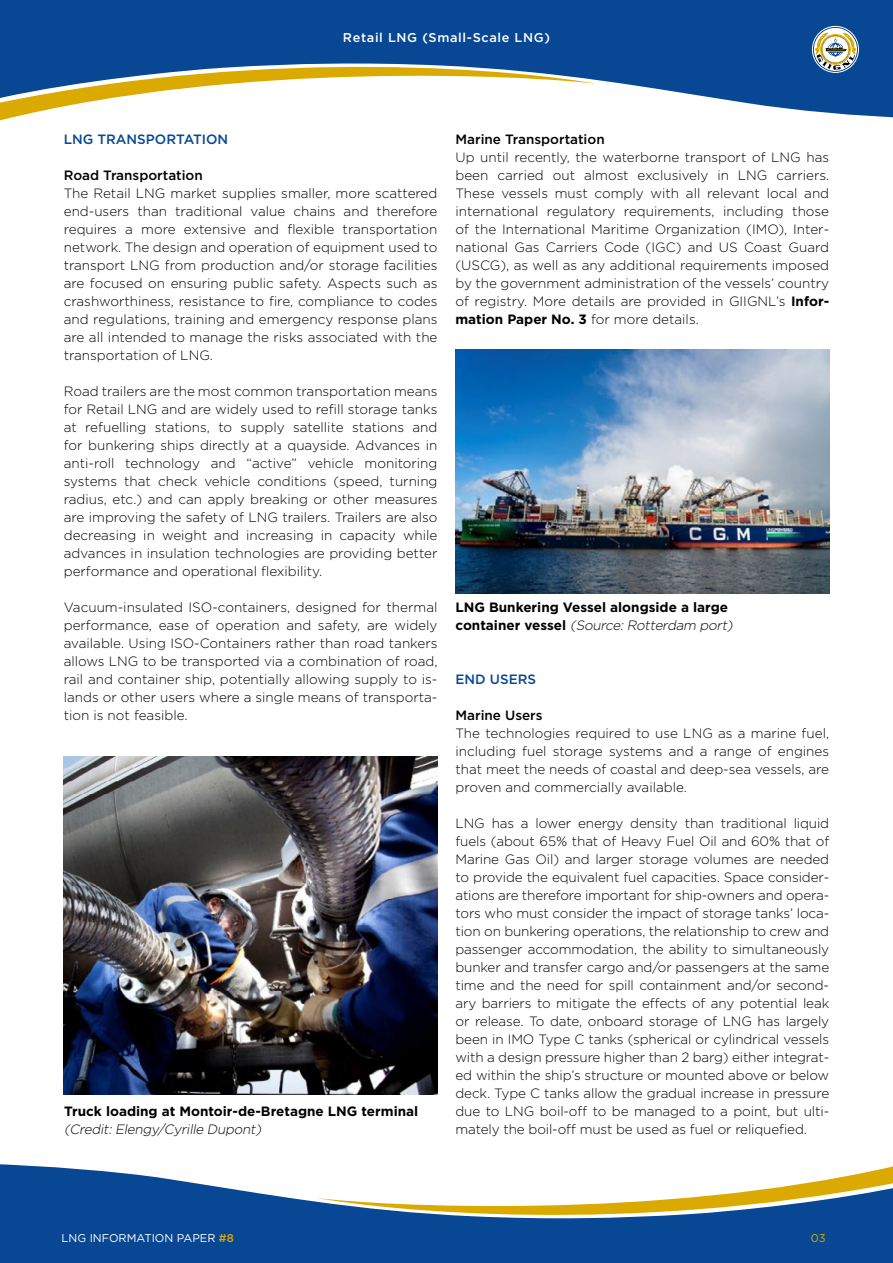
<style>
.page{position:relative;width:893px;height:1263px;background:#fff}
.page>*{position:absolute;margin:0;border:0;box-sizing:border-box;transform-origin:0 0}
.t1{font:300 13.5px/18px "Gotham";color:#000;text-align:justify}
.t2{font:700 13.5px/18px "Gotham";color:#000}
.t3{font:500 13.5px "Gotham";color:#000}
.t4{font:italic 300 13.5px "Gotham";color:#000}
.t5{font:500 13.5px "Gotham";color:#074793}
.t6{font:500 12.75px "Gotham";letter-spacing:.05em;color:#fff}
.t7{font:11.25px "Gotham";color:#fff}
.t8{font:11.25px "Gotham";color:#dbaa00}
.s1{font-weight:700}
.s2{font-weight:300;font-style:italic}
.s3{font-weight:500;color:#dbaa00}
</style>
<div class="page">
<svg style="left:0;top:1164px;width:893px;height:99px;fill:#074793"></svg>
<svg style="left:0;top:0;width:893px;height:118px;background:#1b559b"></svg>
<svg style="left:0;top:46px;width:598px;height:74px"></svg>
<svg style="left:812px;top:26px;width:47px;height:47px"></svg>
<div style="left:814px;top:28px;width:43px;height:43px;background:#fff;border-radius:50%"></div>
<svg style="left:815px;top:33px;width:41px;height:37px"></svg>
<img style="left:455px;top:350px;width:374px;height:243px">
<img style="left:64px;top:757px;width:373px;height:337px">
<p class="t6" style="left:343px;top:29px;width:209px">Retail LNG (Small-Scale LNG)</p>
<p class="t5" style="left:64px;top:130px;width:166px">LNG TRANSPORTATION</p>
<p class="t3" style="left:64px;top:166px;width:141px">Road Transportation</p>
<p class="t1" style="left:64px;top:184px;width:375px">The Retail LNG market supplies smaller, more scattered end-users than traditional value chains and therefore requires a more extensive and flexible transportation network. The design and operation of equipment used to transport LNG from production and/or storage facilities are focused on ensuring public safety. Aspects such as crashworthiness, resistance to fire, compliance to codes and regulations, training and emergency response plans are all intended to manage the risks associated with the transportation of LNG.</p>
<p class="t1" style="left:64px;top:382px;width:375px">Road trailers are the most common transportation means for Retail LNG and are widely used to refill storage tanks at refuelling stations, to supply satellite stations and for bunkering ships directly at a quayside. Advances in anti-roll technology and “active” vehicle monitoring systems that check vehicle conditions (speed, turning radius, etc.) and can apply breaking or other measures are improving the safety of LNG trailers. Trailers are also decreasing in weight and increasing in capacity while advances in insulation technologies are providing better performance and operational flexibility.</p>
<p class="t1" style="left:64px;top:598px;width:375px">Vacuum-insulated ISO-containers, designed for thermal performance, ease of operation and safety, are widely available. Using ISO-Containers rather than road tankers allows LNG to be transported via a combination of road, rail and container ship, potentially allowing supply to is&shy;lands or other users where a single means of transporta&shy;tion is not feasible.</p>
<p class="t2" style="left:64px;top:1102px;width:355px">Truck loading at Montoir-de-Bretagne LNG terminal</p>
<p class="t4" style="left:64px;top:1121px;width:201px">(Credit:Elengy/Cyrille Dupont)</p>
<p class="t3" style="left:455px;top:130px;width:151px">Marine Transportation</p>
<p class="t1" style="left:455px;top:148px;width:375px">Up until recently, the waterborne transport of LNG has been carried out almost exclusively in LNG carriers.<br>These vessels must comply with all relevant local and international regulatory requirements, including those of the International Maritime Organization (IMO), Inter&shy;national Gas Carriers Code (IGC) and US Coast Guard (USCG), as well as any additional requirements imposed by the government administration of the vessels’ country of registry. More details are provided in GIIGNL’s <span class="s1">Infor&shy;mation Paper No. 3</span> for more details.</p>
<p class="t2" style="left:455px;top:598px;width:282px">LNG Bunkering Vessel alongside a large co n t a i n e r ve ss e l <span class="s2">(Source:Rotterdam port)</span></p>
<p class="t5" style="left:455px;top:670px;width:82px">END USERS</p>
<p class="t3" style="left:455px;top:706px;width:89px">Marine Users</p>
<p class="t1" style="left:455px;top:724px;width:375px">The technologies required to use LNG as a marine fuel, including fuel storage systems and a range of engines that meet the needs of coastal and deep-sea vessels, are proven and commercially available.</p>
<p class="t1" style="left:455px;top:814px;width:375px">LNG has a lower energy density than traditional liquid fuels (about 65% that of Heavy Fuel Oil and 60% that of Marine Gas Oil) and larger storage volumes are needed to provide the equivalent fuel capacities. Space consider&shy;ations are therefore important for ship-owners and opera&shy;tors who must consider the impact of storage tanks’ loca&shy;tion on bunkering operations, the relationship to crew and passenger accommodation, the ability to simultaneously bunker and transfer cargo and/or passengers at the same time and the need for spill containment and/or second&shy;ary barriers to mitigate the effects of any potential leak or release. To date, onboard storage of LNG has largely been in IMO Type C tanks (spherical or cylindrical vessels with a design pressure higher than 2 barg) either integrat&shy;ed within the ship’s structure or mounted above or below deck. Type C tanks allow the gradual increase in pressure due to LNG boil-off to be managed to a point, but ulti&shy;mately the boil-off must be used as fuel or reliquefied.</p>
<p class="t7" style="left:62px;top:1231px;width:174px">LNG INFORMATION PAPER <span class="s3">#8</span></p>
<p class="t8" style="left:811px;top:1231px;width:16px">03</p>
</div>
